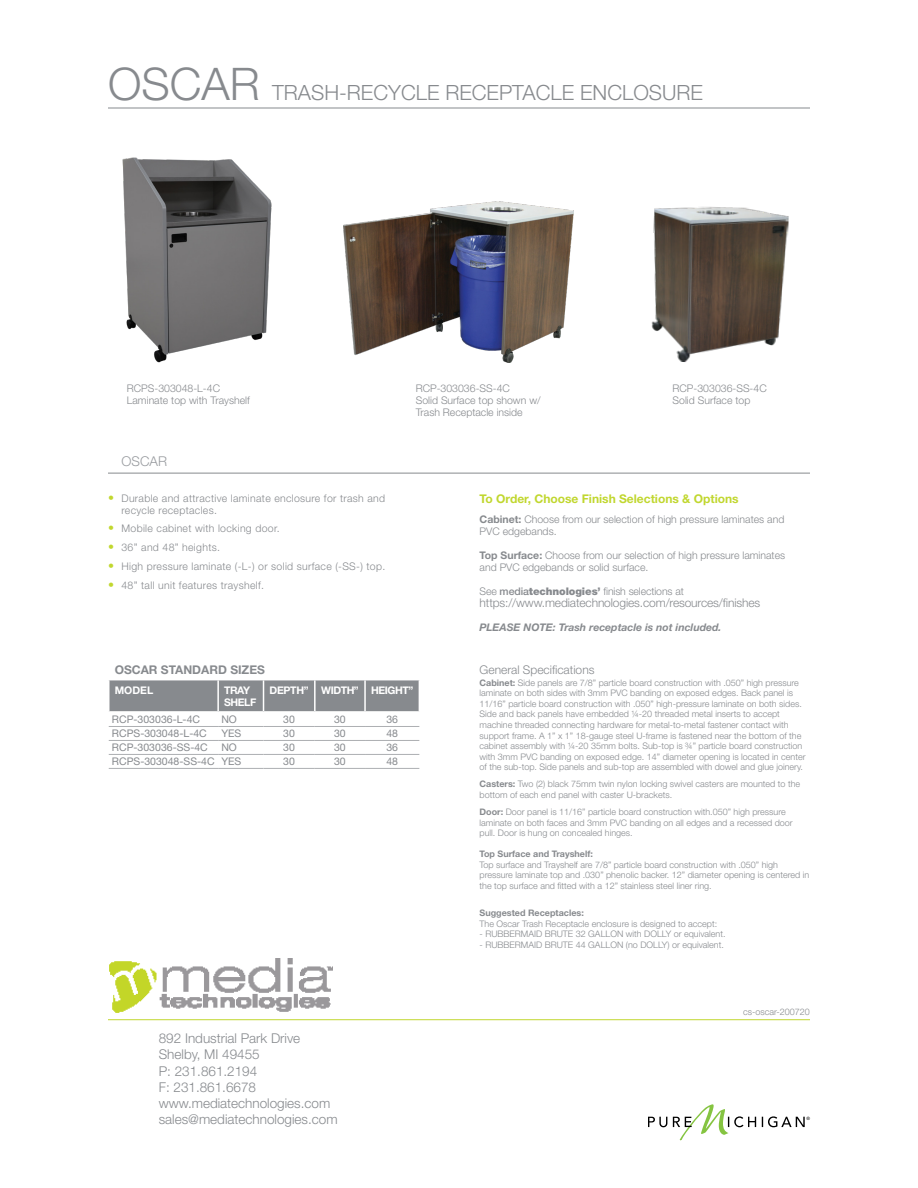
<style>
.page{position:relative;width:918px;height:1188px;background:#fff}
.page>*{position:absolute;margin:0;border:0;box-sizing:border-box;transform-origin:0 0}
.t1{font:300 21px "Helvetica Neue LT Std";color:#878a8e}
.t2{font:300 13.5px/16.2px "Helvetica Neue LT Std";color:#878a8e}
.t3{font:300 13.5px "Helvetica Neue LT Std";color:#999ca0}
.t4{font:300 12px "Helvetica Neue LT Std";letter-spacing:-.01em;color:#878a8e}
.t5{font:700 12px "Helvetica Neue LT Std";color:#c1d72f}
.t6{font:700 12px "Helvetica Neue LT Std";color:#878a8e}
.t7{font:300 10.5px/12px "Helvetica Neue LT Std";color:#878a8e}
.t8{font:300 10.5px/12px "Helvetica Neue LT Std";letter-spacing:.03em;color:#878a8e}
.t9{font:10.5px "Helvetica Neue LT Std";color:#878a8e}
.t10{font:italic 700 10.5px "Helvetica Neue LT Std";color:#878a8e}
.t11{font:700 10.5px/12px "Helvetica Neue LT Std";letter-spacing:-.04em;color:#fff}
.t12{font:300 9px/10.5px "Helvetica Neue LT Std";color:#878a8e}
.t13{font:700 9px "Helvetica Neue LT Std";color:#878a8e}
.t14{font:4.5px "Helvetica Neue";color:#000}
.s1{font-size:45px}
.s2{font-size:12px;color:#c1d72f}
.s3{font-weight:700}
.s4{font-weight:500}
.s5{font-weight:900}
</style>
<div class="page">
<img style="left:109px;top:959px;width:223px;height:54px">
<hr style="left:108px;top:108px;width:702px;height:1px;background:#878a8e">
<svg style="left:648px;top:1104px;width:157px;height:36px"></svg>
<hr style="left:108px;top:1019px;width:702px;height:1px;background:#c1d72f">
<hr style="left:108px;top:473px;width:702px;height:1px;background:#878a8e">
<div style="left:110px;top:680px;width:309px;height:31px;background:#878a8e"></div>
<hr style="left:217px;top:680px;width:2px;height:31px;background:#fff">
<hr style="left:263px;top:680px;width:1px;height:31px;background:#fff">
<hr style="left:314px;top:680px;width:2px;height:31px;background:#fff">
<hr style="left:364px;top:680px;width:2px;height:31px;background:#fff">
<hr style="left:109px;top:726px;width:109px;height:1px;background:#adafb2">
<hr style="left:218px;top:726px;width:46px;height:1px;background:#adafb2">
<hr style="left:264px;top:726px;width:51px;height:1px;background:#adafb2">
<hr style="left:315px;top:726px;width:50px;height:1px;background:#adafb2">
<hr style="left:365px;top:726px;width:54px;height:1px;background:#adafb2">
<hr style="left:109px;top:740px;width:109px;height:1px;background:#adafb2">
<hr style="left:218px;top:740px;width:46px;height:1px;background:#adafb2">
<hr style="left:264px;top:740px;width:51px;height:1px;background:#adafb2">
<hr style="left:315px;top:740px;width:50px;height:1px;background:#adafb2">
<hr style="left:365px;top:740px;width:54px;height:1px;background:#adafb2">
<hr style="left:109px;top:754px;width:109px;height:1px;background:#adafb2">
<hr style="left:218px;top:754px;width:46px;height:1px;background:#adafb2">
<hr style="left:264px;top:754px;width:51px;height:1px;background:#adafb2">
<hr style="left:315px;top:754px;width:50px;height:1px;background:#adafb2">
<hr style="left:365px;top:754px;width:54px;height:1px;background:#adafb2">
<hr style="left:109px;top:768px;width:109px;height:1px;background:#adafb2">
<hr style="left:218px;top:768px;width:46px;height:1px;background:#adafb2">
<hr style="left:264px;top:768px;width:51px;height:1px;background:#adafb2">
<hr style="left:315px;top:768px;width:50px;height:1px;background:#adafb2">
<hr style="left:365px;top:768px;width:54px;height:1px;background:#adafb2">
<img style="left:343px;top:201px;width:230px;height:162px">
<img style="left:651px;top:207px;width:138px;height:155px">
<img style="left:122px;top:158px;width:150px;height:205px">
<h1 class="t1" style="left:108px;top:80px;width:597px"><span class="s1">OSCAR</span> TRASH-RECYCLE RECEPTACLE ENCLOSURE</h1>
<p class="t7" style="left:127px;top:382px;width:124px">RCPS-303048-L-4C<br>Laminate top with Trayshelf</p>
<p class="t7" style="left:416px;top:382px;width:126px">RCP-303036-SS-4C<br>Solid Surface top shown w/<br>Trash Receptacle inside</p>
<p class="t7" style="left:673px;top:382px;width:96px">RCP-303036-SS-4C<br>Solid Surface top</p>
<h2 class="t3" style="left:122px;top:453px;width:47px">OSCAR</h2>
<p class="t8" style="left:122px;top:492px;width:265px;text-indent:-14px"><span class="s2">•</span> Durable and attractive laminate enclosure for trash and recycle receptacles.</p>
<p class="t8" style="left:108px;top:522px;width:173px"><span class="s2">•</span> Mobile cabinet with locking door.</p>
<p class="t8" style="left:108px;top:541px;width:114px"><span class="s2">•</span> 36” and 48” heights.</p>
<p class="t8" style="left:108px;top:560px;width:279px"><span class="s2">•</span> High pressure laminate (-L-) or solid surface (-SS-) top.</p>
<p class="t8" style="left:108px;top:579px;width:158px"><span class="s2">•</span> 48” tall unit features trayshelf.</p>
<h3 class="t6" style="left:115px;top:663px;width:152px">OSCAR STANDARD SIZES</h3>
<p class="t11" style="left:115px;top:684px;width:40px">MODEL</p>
<p class="t11" style="left:224px;top:684px;width:34px">TRAY<br>SHELF</p>
<p class="t11" style="left:270px;top:684px;width:145px">DEPTH” WIDTH” HEIGHT”</p>
<p class="t9" style="left:112px;top:713px;width:90px">RCP-303036-L-4C</p>
<p class="t9" style="left:221px;top:713px;width:17px">NO</p>
<p class="t9" style="left:283px;top:713px;width:13px">30</p>
<p class="t9" style="left:334px;top:713px;width:13px">30</p>
<p class="t9" style="left:386px;top:713px;width:13px">36</p>
<p class="t9" style="left:112px;top:727px;width:96px">RCPS-303048-L-4C</p>
<p class="t9" style="left:221px;top:727px;width:22px">YES</p>
<p class="t9" style="left:283px;top:727px;width:13px">30</p>
<p class="t9" style="left:334px;top:727px;width:13px">30</p>
<p class="t9" style="left:386px;top:727px;width:13px">48</p>
<p class="t9" style="left:112px;top:741px;width:97px">RCP-303036-SS-4C</p>
<p class="t9" style="left:221px;top:741px;width:17px">NO</p>
<p class="t9" style="left:283px;top:741px;width:13px">30</p>
<p class="t9" style="left:334px;top:741px;width:13px">30</p>
<p class="t9" style="left:386px;top:741px;width:13px">36</p>
<p class="t9" style="left:112px;top:755px;width:131px">RCPS-303048-SS-4C YES</p>
<p class="t9" style="left:283px;top:755px;width:13px">30</p>
<p class="t9" style="left:334px;top:755px;width:13px">30</p>
<p class="t9" style="left:386px;top:755px;width:13px">48</p>
<h2 class="t2" style="left:159px;top:1030px;width:180px">892 Industrial Park Drive<br>Shelby, MI 49455<br>P: 231.861.2194<br>F: 231.861.6678 www.mediatechnologies.com sales@mediatechnologies.com</h2>
<h3 class="t5" style="left:480px;top:491px;width:261px">To Order, Choose Finish Selections &amp; Options</h3>
<p class="t7" style="left:480px;top:513px;width:306px"><span class="s3">Cabinet:</span> Choose from our selection of high pressure laminates and<br>PVC edgebands.</p>
<p class="t7" style="left:480px;top:549px;width:307px"><span class="s3">Top Surface:</span> Choose from our selection of high pressure laminates and PVC edgebands or solid surface.</p>
<p class="t7" style="left:480px;top:585px;width:206px">See <span class="s4">media</span><span class="s5">technologies’</span> finish selections at</p>
<h3 class="t4" style="left:480px;top:595px;width:282px">https://www.mediatechnologies.com/resources/finishes</h3>
<p class="t10" style="left:480px;top:620px;width:243px">PLEASE NOTE: Trash receptacle is not included.</p>
<h3 class="t4" style="left:480px;top:662px;width:116px">General Specifications</h3>
<p class="t12" style="left:480px;top:677px;width:327px"><span class="s3">Cabinet:</span> Side panels are 7/8” particle board construction with .050” high pressure laminate on both sides with 3mm PVC banding on exposed edges. Back panel is 11/16” particle board construction with .050” high-pressure laminate on both sides.<br>Side and back panels have embedded ¼-20 threaded metal inserts to accept machine threaded connecting hardware for metal-to-metal fastener contact with support frame. A 1” x 1” 18-gauge steel U-frame is fastened near the bottom of the cabinet assembly with ¼-20 35mm bolts. Sub-top is ¾” particle board construction with 3mm PVC banding on exposed edge. 14” diameter opening is located in center of the sub-top. Side panels and sub-top are assembled with dowel and glue joinery.</p>
<p class="t12" style="left:480px;top:779px;width:322px"><span class="s3">Casters:</span> Two (2) black 75mm twin nylon locking swivel casters are mounted to the bottom of each end panel with caster U-brackets.</p>
<p class="t12" style="left:480px;top:806px;width:315px"><span class="s3">Door:</span> Door panel is 11/16” particle board construction with.050” high pressure laminate on both faces and 3mm PVC banding on all edges and a recessed door pull. Door is hung on concealed hinges.</p>
<p class="t13" style="left:480px;top:848px;width:115px">Top Surface and Trayshelf:</p>
<p class="t12" style="left:480px;top:859px;width:331px">Top surface and Trayshelf are 7/8” particle board construction with .050” high pressure laminate top and .030” phenolic backer. 12” diameter opening is centered in the top surface and fitted with a 12” stainless steel liner ring.</p>
<p class="t13" style="left:480px;top:908px;width:106px">Suggested Receptacles:</p>
<p class="t12" style="left:480px;top:918px;width:239px">The Oscar Trash Receptacle enclosure is designed to accept:</p>
<p class="t12" style="left:480px;top:929px;width:247px">- RUBBERMAID BRUTE 32 GALLON with DOLLY or equivalent.</p>
<p class="t12" style="left:480px;top:939px;width:246px">- RUBBERMAID BRUTE 44 GALLON (no DOLLY) or equivalent.</p>
<p class="t12" style="left:743px;top:1007px;width:68px">cs-oscar-200720</p>
<p class="t14" style="left:806px;top:1116px;width:5px">®</p>
</div>
